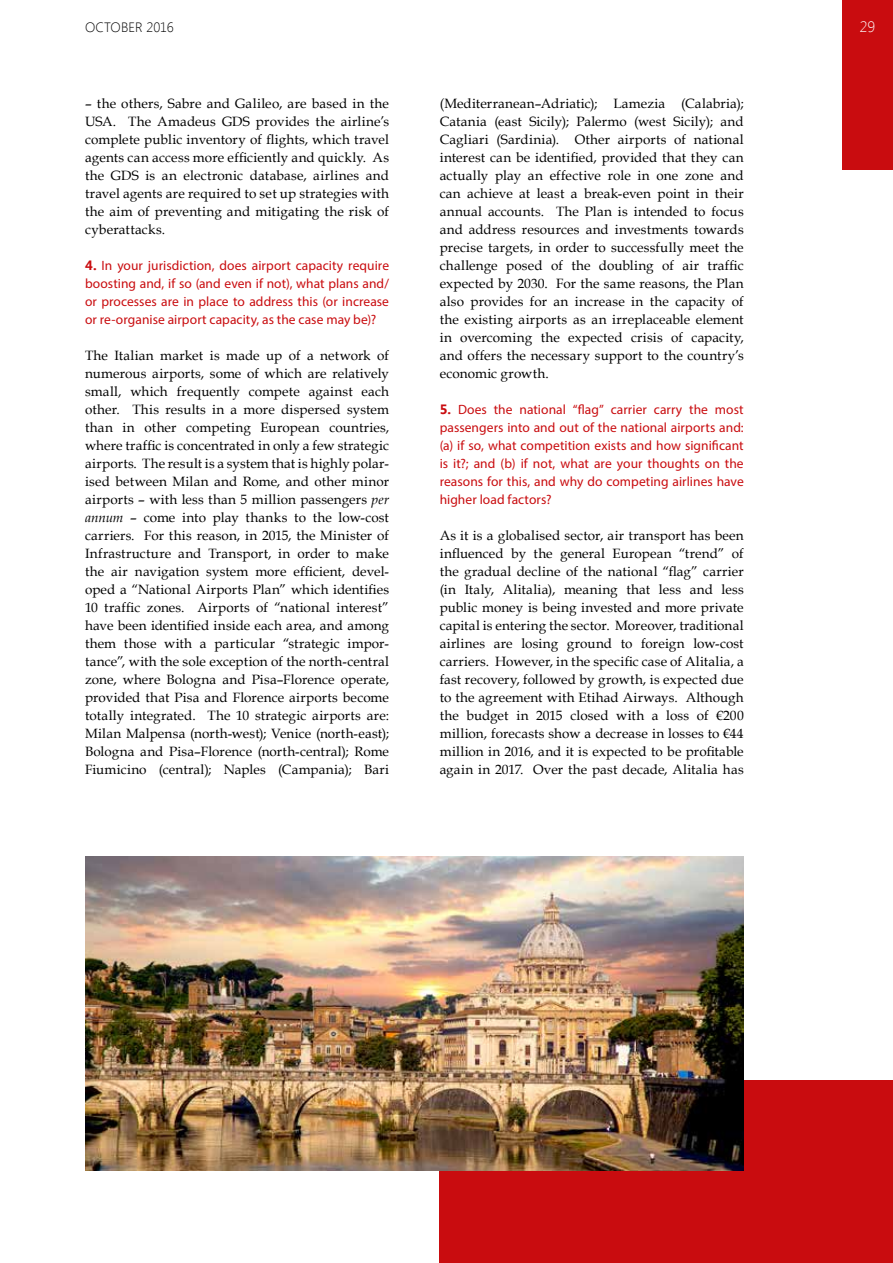
<style>
.page{position:relative;width:893px;height:1263px;background:#fff}
.page>*{position:absolute;margin:0;border:0;box-sizing:border-box;transform-origin:0 0}
.t1{font:300 15px "Segoe UI";color:#fff}
.t2{font:13.5px/18px "Book Antiqua";letter-spacing:.01em;color:#000;text-align:justify}
.t3{font:13.5px/18px "Myriad Pro";letter-spacing:.005em;color:#c90c0f;text-align:justify}
.t4{font:300 13.5px "Segoe UI";letter-spacing:.005em;color:#000}
.s1{font-family:"Segoe UI";font-weight:700}
.s2{font-style:italic}
</style>
<div class="page">
<div style="left:440px;top:1080px;width:453px;height:183px;background:#c90c0f"></div>
<div style="left:842px;top:0;width:51px;height:170px;background:#c90c0f"></div>
<img style="left:85px;top:857px;width:659px;height:313px">
<p class="t4" style="left:85px;top:18px;width:90px">OCTOBER 2016</p>
<p class="t1" style="left:860px;top:17px;width:17px">29</p>
<p class="t2" style="left:85px;top:94px;width:306px">– the others, Sabre and Galileo, are based in the USA. The Amadeus GDS provides the airline’s complete public inventory of flights, which travel agents can access more efficiently and quickly. As the GDS is an electronic database, airlines and travel agents are required to set up strategies with the aim of preventing and mitigating the risk of cyberattacks.</p>
<p class="t3" style="left:85px;top:256px;width:306px"><span class="s1">4.</span> In your jurisdiction, does airport capacity require boosting and, if so (and even if not), what plans and/ or processes are in place to address this (or increase or re-organise airport capacity, as the case may be)?</p>
<p class="t2" style="left:85px;top:346px;width:306px">The Italian market is made up of a network of numerous airports, some of which are relatively small, which frequently compete against each other. This results in a more dispersed system than in other competing European countries, where traffic is concentrated in only a few strategic airports. The result is a system that is highly polar&shy;ised between Milan and Rome, and other minor airports – with less than 5 million passengers <span class="s2">per annum</span> – come into play thanks to the low-cost carriers. For this reason, in 2015, the Minister of Infrastructure and Transport, in order to make the air navigation system more efficient, devel&shy;oped a “National Airports Plan” which identifies 10 traffic zones. Airports of “national interest” have been identified inside each area, and among them those with a particular “strategic impor&shy;tance”, with the sole exception of the north-central zone, where Bologna and Pisa–Florence operate, provided that Pisa and Florence airports become totally integrated. The 10 strategic airports are:<br>Milan Malpensa (north-west); Venice (north-east); Bologna and Pisa–Florence (north-central); Rome Fiumicino (central); Naples (Campania); Bari</p>
<p class="t2" style="left:440px;top:94px;width:306px">(Mediterranean–Adriatic); Lamezia (Calabria); Catania (east Sicily); Palermo (west Sicily); and Cagliari (Sardinia). Other airports of national interest can be identified, provided that they can actually play an effective role in one zone and can achieve at least a break-even point in their annual accounts. The Plan is intended to focus and address resources and investments towards precise targets, in order to successfully meet the challenge posed of the doubling of air traffic expected by 2030. For the same reasons, the Plan also provides for an increase in the capacity of the existing airports as an irreplaceable element in overcoming the expected crisis of capacity, and offers the necessary support to the country’s economic growth.</p>
<p class="t3" style="left:440px;top:400px;width:306px"><span class="s1">5.</span> Does the national “flag” carrier carry the most passengers into and out of the national airports and: (a) if so, what competition exists and how significant is it?; and (b) if not, what are your thoughts on the reasons for this, and why do competing airlines have higher load factors?</p>
<p class="t2" style="left:440px;top:526px;width:306px">As it is a globalised sector, air transport has been influenced by the general European “trend” of the gradual decline of the national “flag” carrier (in Italy, Alitalia), meaning that less and less public money is being invested and more private capital is entering the sector. Moreover, traditional airlines are losing ground to foreign low-cost carriers. However, in the specific case of Alitalia, a fast recovery, followed by growth, is expected due to the agreement with Etihad Airways. Although the budget in 2015 closed with a loss of €200 million, forecasts show a decrease in losses to €44 million in 2016, and it is expected to be profitable again in 2017. Over the past decade, Alitalia has</p>
</div>
